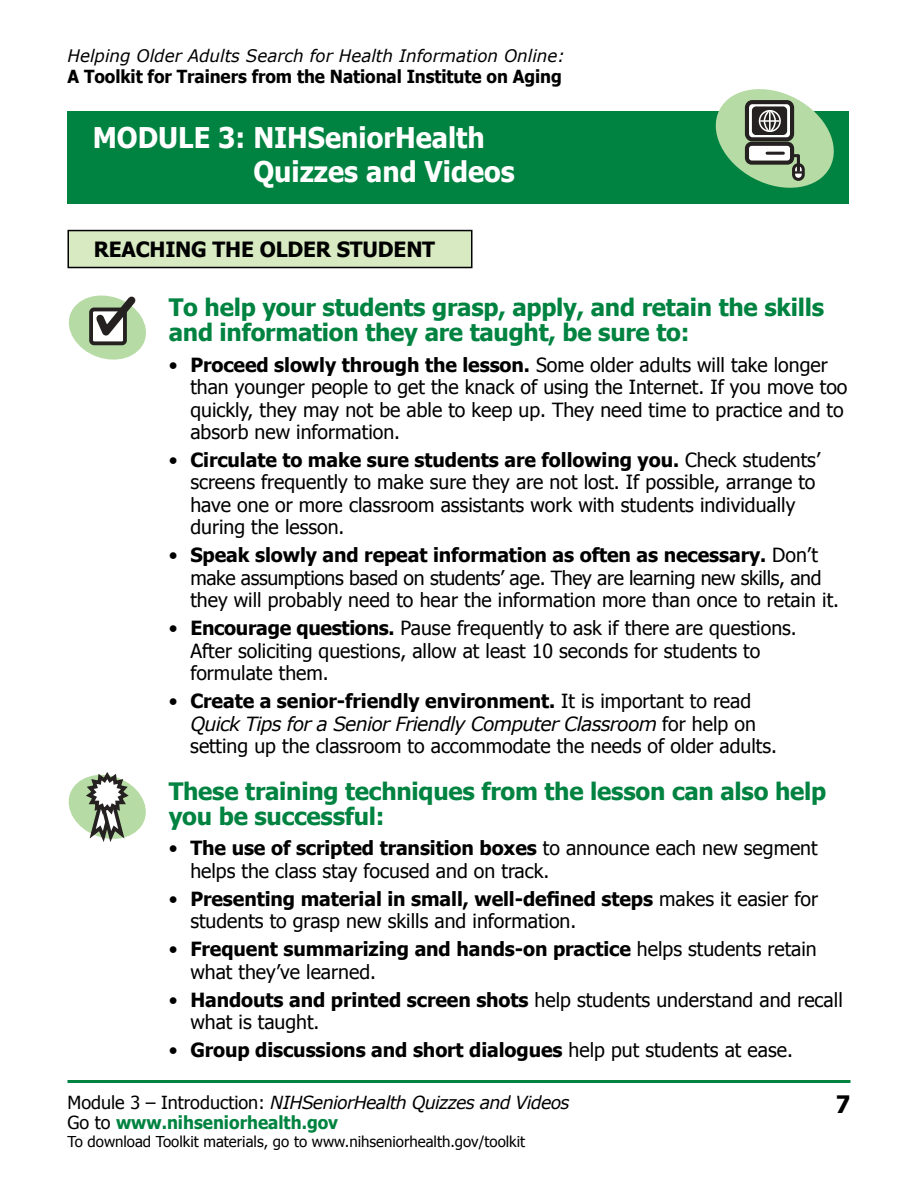
<style>
.page{position:relative;width:918px;height:1188px;background:#fff}
.page>*{position:absolute;margin:0;border:0;box-sizing:border-box;transform-origin:0 0}
.t1{font:700 28.5px/34.2px "Tahoma";color:#fff;scale:.95 1}
.t2{font:700 24px/25.5px "Tahoma";letter-spacing:-.01em;color:#008340}
.t3{font:700 24px "Tahoma";color:#000;scale:.95 1}
.t4{font:700 21px "Tahoma";letter-spacing:-.01em;color:#000}
.t5{font:19.5px/22.5px "Tahoma";color:#000}
.t6{font:700 19.5px "Tahoma";letter-spacing:-.005em;color:#000}
.t7{font:italic 19.5px "Verdana";letter-spacing:-.04em;color:#000}
.t8{font:italic 18px "Verdana";letter-spacing:-.04em;color:#000}
.t9{font:700 18px "Tahoma";letter-spacing:-.005em;color:#000;scale:.95 1}
.t10{font:700 18px "Tahoma";color:#008340;scale:.95 1}
.t11{font:italic 17.25px "Verdana";color:#000}
.t12{font:15px "Tahoma";color:#000}
.s1{font-weight:700}
.s2{font-weight:400}
.s3{font-family:"Tahoma";font-style:normal}
.s4{font-weight:400;color:#000}
</style>
<div class="page">
<div style="left:68px;top:111px;width:781px;height:93px;background:#008340"></div>
<hr style="left:68px;top:1080px;width:782px;height:3px;background:#008340">
<svg style="left:715px;top:89px;width:119px;height:99px"></svg>
<hr style="left:769px;top:111px;width:2px;height:20px;background:#fff">
<svg style="left:68px;top:295px;width:78px;height:65px"></svg>
<svg style="left:68px;top:772px;width:78px;height:70px"></svg>
<div style="left:68px;top:231px;width:404px;height:37px;background:#d8eac1"></div>
<div style="left:67px;top:230px;width:405px;height:38px;border:2px solid #000"></div>
<p class="t11" style="left:68px;top:45px;width:499px">Helping Older Adults Search for Health Information Online:</p>
<p class="t9" style="left:68px;top:65px;width:522px">A Toolkit for Trainers from the National Institute on Aging</p>
<h1 class="t1" style="left:93px;top:120px;width:22px">module</h1>
<h1 class="t1" style="left:253px;top:120px;width:277px;text-indent:-35px">3: NIHSeniorHealth<br>Quizzes and Videos</h1>
<p class="t4" style="left:94px;top:236px;width:343px">REACHING THE OLDER STUDENT</p>
<p class="t2" style="left:169px;top:294px;width:657px">To help your students grasp, apply, and retain the skills and information they are taught, be sure to:</p>
<p class="t5" style="left:190px;top:353px;width:659px;text-indent:-22px">• <span class="s1">Proceed slowly through the lesson.</span> Some older adults will take longer than younger people to get the knack of using the Internet. If you move too quickly, they may not be able to keep up. They need time to practice and to absorb new information.</p>
<p class="t5" style="left:190px;top:448px;width:631px;text-indent:-22px">• <span class="s1">Circulate to make sure students are following you.</span> Check students’ screens frequently to make sure they are not lost. If possible, arrange to have one or more classroom assistants work with students individually during the lesson.</p>
<p class="t5" style="left:190px;top:543px;width:650px;text-indent:-22px">• <span class="s1">Speak slowly and repeat information as often as necessary.</span> Don’t make assumptions based on students’ age. They are learning new skills, and they will probably need to hear the information more than once to retain it.</p>
<p class="t5" style="left:190px;top:616px;width:608px;text-indent:-22px">• <span class="s1">Encourage questions.</span> Pause frequently to ask if there are questions.<br>After soliciting questions, allow at least 10 seconds for students to formulate them.</p>
<p class="t6" style="left:169px;top:689px;width:584px"><span class="s2">•</span> Create a senior-friendly environment. <span class="s2">It is important to read</span></p>
<p class="t7" style="left:190px;top:711px;width:567px">Quick Tips for a Senior Friendly Computer Classroom <span class="s3">for help on</span></p>
<p class="t5" style="left:190px;top:734px;width:588px">setting up the classroom to accommodate the needs of older adults.</p>
<p class="t2" style="left:169px;top:778px;width:659px">These training techniques from the lesson can also help you be successful:</p>
<p class="t5" style="left:190px;top:836px;width:629px;text-indent:-22px">• <span class="s1">The use of scripted transition boxes</span> to announce each new segment helps the class stay focused and on track.</p>
<p class="t5" style="left:190px;top:887px;width:629px;text-indent:-22px">• <span class="s1">Presenting material in small, well-defined steps</span> makes it easier for students to grasp new skills and information.</p>
<p class="t5" style="left:190px;top:937px;width:628px;text-indent:-22px">• <span class="s1">Frequent summarizing and hands-on practice</span> helps students retain what they’ve learned.</p>
<p class="t5" style="left:190px;top:988px;width:654px;text-indent:-22px">• <span class="s1">Handouts and printed screen shots</span> help students understand and recall what is taught.</p>
<p class="t6" style="left:169px;top:1038px;width:626px"><span class="s2">•</span> Group discussions and short dialogues <span class="s2">help put students at ease.</span></p>
<p class="t8" style="left:68px;top:1091px;width:504px"><span class="s3">Module 3 – Introduction:</span> NIHSeniorHealth Quizzes and Videos</p>
<p class="t10" style="left:68px;top:1111px;width:286px"><span class="s4">Go to</span> www.nihseniorhealth.gov</p>
<p class="t12" style="left:68px;top:1132px;width:459px">To download Toolkit materials, go to www.nihseniorhealth.gov/toolkit</p>
<p class="t3" style="left:836px;top:1089px;width:17px">7</p>
</div>
